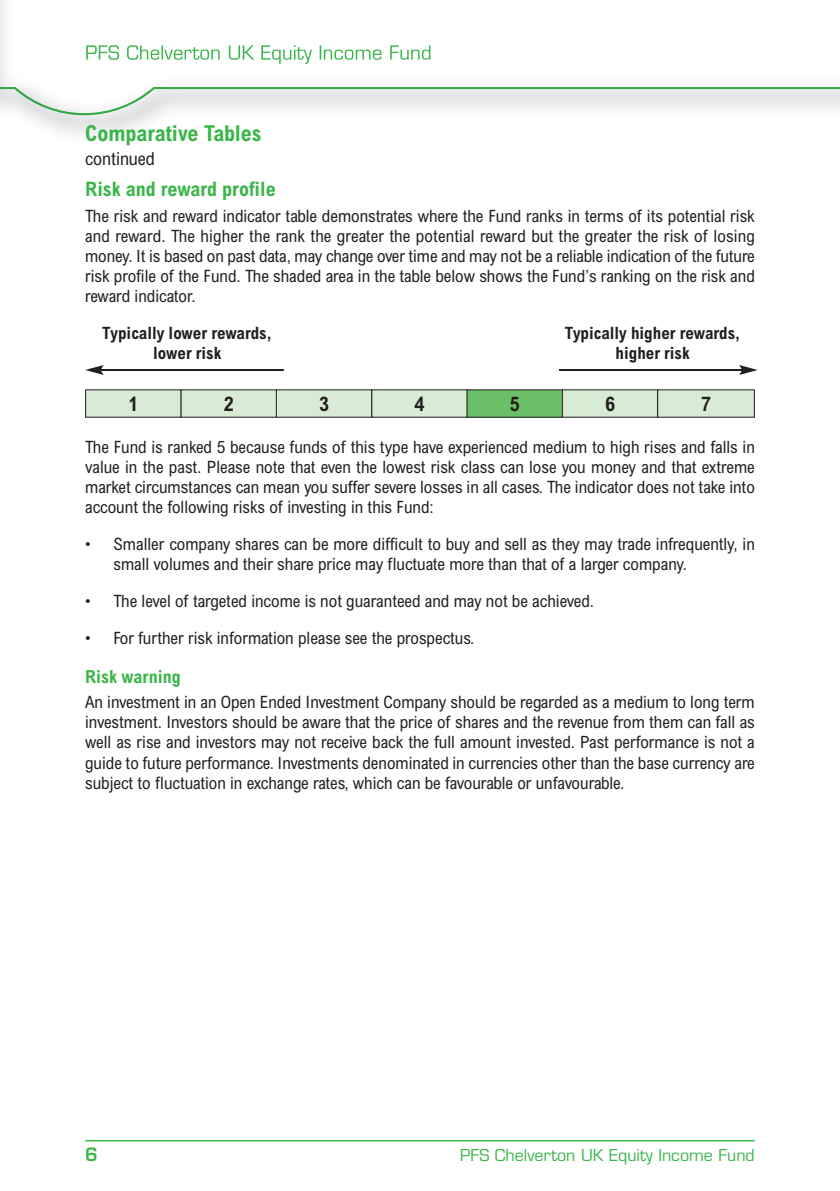
<style>
.page{position:relative;width:840px;height:1191px;background:#fff}
.page>*{position:absolute;margin:0;border:0;box-sizing:border-box;transform-origin:0 0}
.t1{font:700 condensed 22px "Arial";color:#3ab54a}
.t2{font:700 condensed 20px "Arial";color:#3ab54a}
.t3{font:700 condensed 20px "Arial";color:#231f20}
.t4{font:700 condensed 18px "Arial";color:#3ab54a}
.t5{font:condensed 18px "Arial";color:#231f20}
.t6{font:600 18px "Eurostile";color:#3ab54a}
.t7{font:condensed 17px/20px "Arial";color:#231f20;text-align:justify}
.t8{font:700 condensed 17px "Arial";color:#231f20}
.t9{font:16px "Eurostile";color:#3ab54a}
</style>
<div class="page">
<hr style="left:85px;top:1140px;width:669px;height:1px;background:#3ab54a">
<img style="left:0;top:0;width:431px;height:135px">
<img style="left:86px;top:45px;width:205px;height:19px">
<img style="left:0;top:86px;width:839px;height:29px">
<hr style="left:100px;top:369px;width:183px;height:2px;background:#231f20">
<svg style="left:85px;top:365px;width:19px;height:10px"></svg>
<hr style="left:558px;top:369px;width:184px;height:2px;background:#231f20">
<svg style="left:739px;top:365px;width:18px;height:10px"></svg>
<div style="left:86px;top:390px;width:95px;height:27px;background:#d8ebd4"></div>
<div style="left:181px;top:390px;width:95px;height:27px;background:#d8ebd4"></div>
<div style="left:276px;top:390px;width:95px;height:27px;background:#d8ebd4"></div>
<div style="left:371px;top:390px;width:96px;height:27px;background:#d8ebd4"></div>
<div style="left:467px;top:390px;width:95px;height:27px;background:#6bc067"></div>
<div style="left:466px;top:389px;width:96px;height:29px;border:1px solid #231f20"></div>
<div style="left:562px;top:390px;width:95px;height:27px;background:#d8ebd4"></div>
<div style="left:657px;top:390px;width:97px;height:27px;background:#d8ebd4"></div>
<p class="t1" style="left:85px;top:125px;width:178px">Comparative Tables</p>
<p class="t5" style="left:85px;top:152px;width:71px">continued</p>
<p class="t2" style="left:85px;top:181px;width:192px">Risk and reward profile</p>
<p class="t7" style="left:85px;top:207px;width:670px">The risk and reward indicator table demonstrates where the Fund ranks in terms of its potential risk and reward. The higher the rank the greater the potential reward but the greater the risk of losing money. It is based on past data, may change over time and may not be a reliable indication of the future risk profile of the Fund. The shaded area in the table below shows the Fund’s ranking on the risk and reward indicator.</p>
<p class="t8" style="left:102px;top:326px;width:171px">Typically lower rewards,</p>
<p class="t8" style="left:564px;top:326px;width:177px">Typically higher rewards,</p>
<p class="t8" style="left:153px;top:346px;width:70px">lower risk</p>
<p class="t8" style="left:615px;top:346px;width:76px">higher risk</p>
<p class="t3" style="left:128px;top:396px;width:11px">1</p>
<p class="t3" style="left:224px;top:396px;width:11px">2</p>
<p class="t3" style="left:319px;top:396px;width:11px">3</p>
<p class="t3" style="left:414px;top:396px;width:11px">4</p>
<p class="t3" style="left:509px;top:396px;width:11px">5</p>
<p class="t3" style="left:604px;top:396px;width:11px">6</p>
<p class="t3" style="left:700px;top:396px;width:11px">7</p>
<p class="t7" style="left:85px;top:438px;width:670px">The Fund is ranked 5 because funds of this type have experienced medium to high rises and falls in value in the past. Please note that even the lowest risk class can lose you money and that extreme market circumstances can mean you suffer severe losses in all cases. The indicator does not take into account the following risks of investing in this Fund:</p>
<p class="t7" style="left:113px;top:535px;width:642px;text-indent:-28px">• Smaller company shares can be more difficult to buy and sell as they may trade infrequently, in small volumes and their share price may fluctuate more than that of a larger company.</p>
<p class="t7" style="left:85px;top:592px;width:510px">• The level of targeted income is not guaranteed and may not be achieved.</p>
<p class="t7" style="left:85px;top:629px;width:390px">• For further risk information please see the prospectus.</p>
<p class="t4" style="left:85px;top:670px;width:97px">Risk warning</p>
<p class="t7" style="left:85px;top:694px;width:671px">An investment in an Open Ended Investment Company should be regarded as a medium to long term investment. Investors should be aware that the price of shares and the revenue from them can fall as well as rise and investors may not receive back the full amount invested. Past performance is not a guide to future performance. Investments denominated in currencies other than the base currency are subject to fluctuation in exchange rates, which can be favourable or unfavourable.</p>
<p class="t6" style="left:85px;top:1147px;width:14px">6</p>
<p class="t9" style="left:460px;top:1149px;width:296px">PFS Chelverton UK Equity Income Fund</p>
</div>
